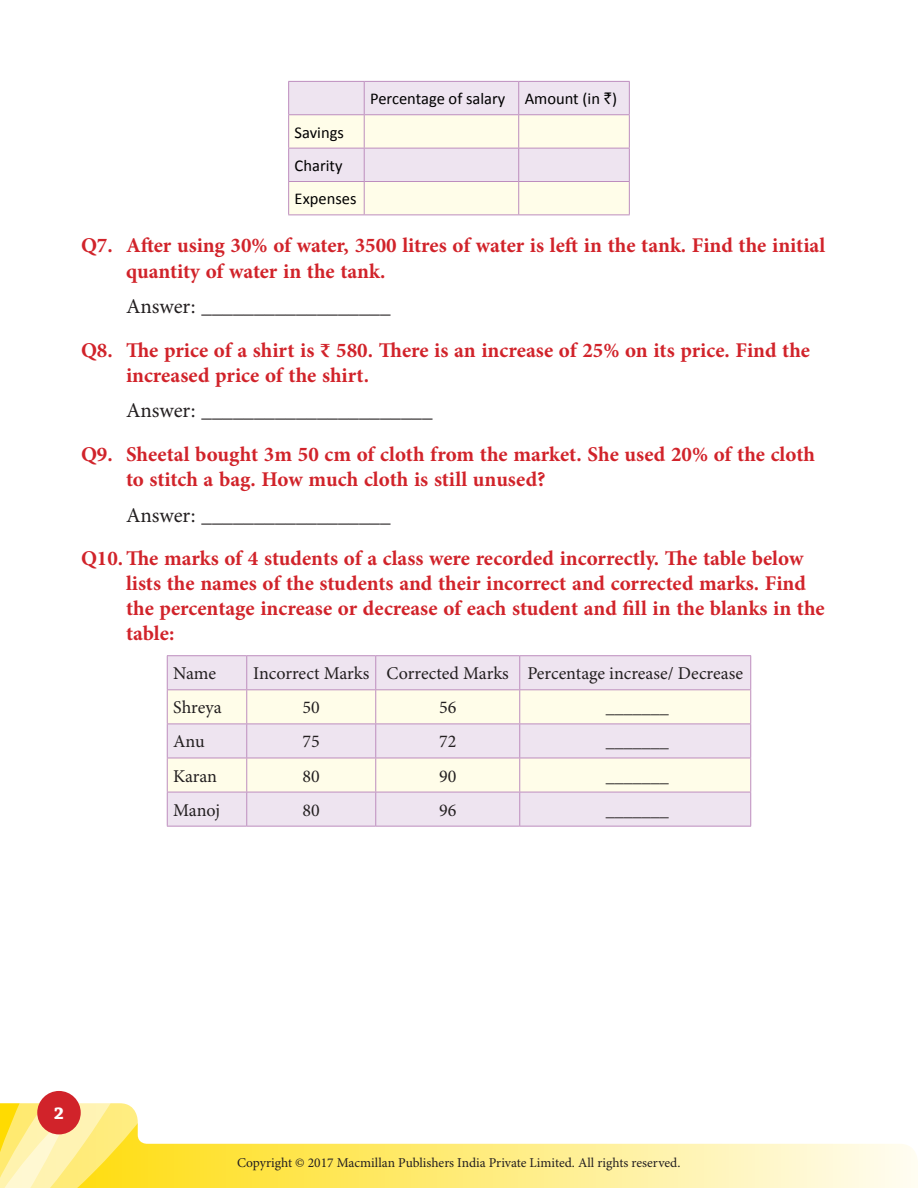
<style>
.page{position:relative;width:918px;height:1188px;background:#fff}
.page>*{position:absolute;margin:0;border:0;box-sizing:border-box;transform-origin:0 0}
.Question{font:700 21px/25.2px "Minion Pro";color:#d1232a}
.body_first{font:21px "Minion Pro";letter-spacing:-.005em;color:#231f20}
.t1{font:18px "Minion Pro";letter-spacing:-.005em;color:#231f20}
.t2{font:700 18px "Chaparral Pro";color:#fff}
.t3{font:16.5px "Calibri";color:#000}
.t4{font:13.5px "Minion Pro";color:#231f20}
.s1{font-family:"Rupee"}
</style>
<div class="page">
<svg style="left:189px;top:1143px;width:729px;height:45px;background:#ffef92"></svg>
<svg style="left:0;top:1091px;width:189px;height:97px"></svg>
<div style="left:37px;top:1091px;width:44px;height:43px;background:#d1232a;border-radius:50%"></div>
<svg style="left:289px;top:82px;width:340px;height:132px;background:#f6efec"></svg>
<hr style="left:288px;top:81px;width:76px;height:1px;background:#bd8dbe">
<hr style="left:288px;top:82px;width:1px;height:32px;background:#bd8dbe">
<hr style="left:364px;top:81px;width:155px;height:1px;background:#bd8dbe">
<hr style="left:364px;top:82px;width:1px;height:32px;background:#bd8dbe">
<hr style="left:519px;top:81px;width:111px;height:1px;background:#bd8dbe">
<hr style="left:518px;top:82px;width:1px;height:32px;background:#bd8dbe">
<hr style="left:629px;top:82px;width:1px;height:32px;background:#bd8dbe">
<hr style="left:288px;top:114px;width:76px;height:1px;background:#bd8dbe">
<hr style="left:288px;top:115px;width:1px;height:33px;background:#bd8dbe">
<hr style="left:364px;top:114px;width:155px;height:1px;background:#bd8dbe">
<hr style="left:364px;top:115px;width:1px;height:33px;background:#bd8dbe">
<hr style="left:519px;top:114px;width:111px;height:1px;background:#bd8dbe">
<hr style="left:518px;top:115px;width:1px;height:33px;background:#bd8dbe">
<hr style="left:629px;top:115px;width:1px;height:33px;background:#bd8dbe">
<hr style="left:288px;top:148px;width:76px;height:1px;background:#bd8dbe">
<hr style="left:288px;top:148px;width:1px;height:33px;background:#bd8dbe">
<hr style="left:364px;top:148px;width:155px;height:1px;background:#bd8dbe">
<hr style="left:364px;top:148px;width:1px;height:33px;background:#bd8dbe">
<hr style="left:519px;top:148px;width:111px;height:1px;background:#bd8dbe">
<hr style="left:518px;top:148px;width:1px;height:33px;background:#bd8dbe">
<hr style="left:629px;top:148px;width:1px;height:33px;background:#bd8dbe">
<hr style="left:288px;top:181px;width:76px;height:1px;background:#bd8dbe">
<hr style="left:288px;top:182px;width:1px;height:32px;background:#bd8dbe">
<hr style="left:364px;top:181px;width:155px;height:1px;background:#bd8dbe">
<hr style="left:364px;top:182px;width:1px;height:32px;background:#bd8dbe">
<hr style="left:519px;top:181px;width:111px;height:1px;background:#bd8dbe">
<hr style="left:518px;top:182px;width:1px;height:32px;background:#bd8dbe">
<hr style="left:629px;top:182px;width:1px;height:32px;background:#bd8dbe">
<hr style="left:288px;top:214px;width:76px;height:1px;background:#bd8dbe">
<hr style="left:364px;top:214px;width:155px;height:1px;background:#bd8dbe">
<hr style="left:519px;top:214px;width:111px;height:1px;background:#bd8dbe">
<div style="left:168px;top:656px;width:582px;height:170px;background:#eee4f0"></div>
<svg style="left:168px;top:690px;width:582px;height:102px;background:#f8f2ea"></svg>
<hr style="left:167px;top:792px;width:1px;height:34px;background:#bd8dbe">
<hr style="left:246px;top:792px;width:1px;height:34px;background:#bd8dbe">
<hr style="left:375px;top:792px;width:1px;height:34px;background:#bd8dbe">
<hr style="left:519px;top:792px;width:1px;height:34px;background:#bd8dbe">
<hr style="left:750px;top:792px;width:1px;height:34px;background:#bd8dbe">
<hr style="left:167px;top:826px;width:80px;height:1px;background:#bd8dbe">
<hr style="left:247px;top:826px;width:129px;height:1px;background:#bd8dbe">
<hr style="left:376px;top:826px;width:144px;height:1px;background:#bd8dbe">
<hr style="left:520px;top:826px;width:231px;height:1px;background:#bd8dbe">
<hr style="left:167px;top:655px;width:80px;height:1px;background:#bd8dbe">
<hr style="left:167px;top:656px;width:1px;height:33px;background:#bd8dbe">
<hr style="left:247px;top:655px;width:129px;height:1px;background:#bd8dbe">
<hr style="left:246px;top:656px;width:1px;height:33px;background:#bd8dbe">
<hr style="left:376px;top:655px;width:144px;height:1px;background:#bd8dbe">
<hr style="left:375px;top:656px;width:1px;height:33px;background:#bd8dbe">
<hr style="left:520px;top:655px;width:231px;height:1px;background:#bd8dbe">
<hr style="left:519px;top:656px;width:1px;height:33px;background:#bd8dbe">
<hr style="left:750px;top:656px;width:1px;height:33px;background:#bd8dbe">
<hr style="left:167px;top:689px;width:80px;height:1px;background:#bd8dbe">
<hr style="left:167px;top:690px;width:1px;height:34px;background:#bd8dbe">
<hr style="left:247px;top:689px;width:129px;height:1px;background:#bd8dbe">
<hr style="left:246px;top:690px;width:1px;height:34px;background:#bd8dbe">
<hr style="left:376px;top:689px;width:144px;height:1px;background:#bd8dbe">
<hr style="left:375px;top:690px;width:1px;height:34px;background:#bd8dbe">
<hr style="left:520px;top:689px;width:231px;height:1px;background:#bd8dbe">
<hr style="left:519px;top:690px;width:1px;height:34px;background:#bd8dbe">
<hr style="left:750px;top:690px;width:1px;height:34px;background:#bd8dbe">
<hr style="left:167px;top:724px;width:80px;height:1px;background:#bd8dbe">
<hr style="left:167px;top:724px;width:1px;height:34px;background:#bd8dbe">
<hr style="left:247px;top:724px;width:129px;height:1px;background:#bd8dbe">
<hr style="left:246px;top:724px;width:1px;height:34px;background:#bd8dbe">
<hr style="left:376px;top:724px;width:144px;height:1px;background:#bd8dbe">
<hr style="left:375px;top:724px;width:1px;height:34px;background:#bd8dbe">
<hr style="left:520px;top:724px;width:231px;height:1px;background:#bd8dbe">
<hr style="left:519px;top:724px;width:1px;height:34px;background:#bd8dbe">
<hr style="left:750px;top:724px;width:1px;height:34px;background:#bd8dbe">
<hr style="left:167px;top:758px;width:80px;height:1px;background:#bd8dbe">
<hr style="left:167px;top:758px;width:1px;height:34px;background:#bd8dbe">
<hr style="left:247px;top:758px;width:129px;height:1px;background:#bd8dbe">
<hr style="left:246px;top:758px;width:1px;height:34px;background:#bd8dbe">
<hr style="left:376px;top:758px;width:144px;height:1px;background:#bd8dbe">
<hr style="left:375px;top:758px;width:1px;height:34px;background:#bd8dbe">
<hr style="left:520px;top:758px;width:231px;height:1px;background:#bd8dbe">
<hr style="left:519px;top:758px;width:1px;height:34px;background:#bd8dbe">
<hr style="left:750px;top:758px;width:1px;height:34px;background:#bd8dbe">
<hr style="left:167px;top:792px;width:80px;height:1px;background:#bd8dbe">
<hr style="left:247px;top:792px;width:129px;height:1px;background:#bd8dbe">
<hr style="left:376px;top:792px;width:144px;height:1px;background:#bd8dbe">
<hr style="left:520px;top:792px;width:231px;height:1px;background:#bd8dbe">
<p class="t3" style="left:370px;top:88px;width:137px">Percentage of salary</p>
<p class="t3" style="left:525px;top:88px;width:94px">Amount (in <span class="s1">`</span>)</p>
<p class="t3" style="left:295px;top:122px;width:51px">Savings</p>
<p class="t3" style="left:295px;top:155px;width:49px">Charity</p>
<p class="t3" style="left:295px;top:188px;width:63px">Expenses</p>
<p class="Question" style="left:126px;top:233px;width:701px;text-indent:-45px">Q7. After using 30% of water, 3500 litres of water is left in the tank. Find the initial quantity of water in the tank.</p>
<p class="body_first" style="left:126px;top:294px;width:266px">Answer: __________________</p>
<p class="Question" style="left:126px;top:337px;width:686px;text-indent:-45px">Q8. The price of a shirt is ₹ 580. There is an increase of 25% on its price. Find the increased price of the shirt.</p>
<p class="body_first" style="left:126px;top:398px;width:308px">Answer: ______________________</p>
<p class="Question" style="left:126px;top:441px;width:691px;text-indent:-45px">Q9. Sheetal bought 3m 50 cm of cloth from the market. She used 20% of the cloth to stitch a bag. How much cloth is still unused?</p>
<p class="body_first" style="left:126px;top:502px;width:266px">Answer: __________________</p>
<p class="Question" style="left:126px;top:545px;width:700px;text-indent:-45px">Q10.The marks of 4 students of a class were recorded incorrectly. The table below lists the names of the students and their incorrect and corrected marks. Find the percentage increase or decrease of each student and fill in the blanks in the table:</p>
<p class="t1" style="left:173px;top:663px;width:44px">Name</p>
<p class="t1" style="left:253px;top:663px;width:118px">Incorrect Marks</p>
<p class="t1" style="left:387px;top:663px;width:124px">Corrected Marks</p>
<p class="t1" style="left:527px;top:663px;width:217px">Percentage increase/ Decrease</p>
<p class="t1" style="left:173px;top:697px;width:50px">Shreya</p>
<p class="t1" style="left:303px;top:697px;width:19px">50</p>
<p class="t1" style="left:439px;top:697px;width:19px">56</p>
<p class="t1" style="left:606px;top:697px;width:64px">_______</p>
<p class="t1" style="left:173px;top:731px;width:33px">Anu</p>
<p class="t1" style="left:303px;top:731px;width:19px">75</p>
<p class="t1" style="left:439px;top:731px;width:19px">72</p>
<p class="t1" style="left:606px;top:731px;width:64px">_______</p>
<p class="t1" style="left:173px;top:765px;width:45px">Karan</p>
<p class="t1" style="left:303px;top:765px;width:19px">80</p>
<p class="t1" style="left:439px;top:765px;width:19px">90</p>
<p class="t1" style="left:606px;top:765px;width:64px">_______</p>
<p class="t1" style="left:173px;top:799px;width:48px">Manoj</p>
<p class="t1" style="left:303px;top:799px;width:19px">80</p>
<p class="t1" style="left:439px;top:799px;width:19px">96</p>
<p class="t1" style="left:606px;top:799px;width:64px">_______</p>
<p class="t2" style="left:54px;top:1103px;width:12px">2</p>
<p class="t4" style="left:237px;top:1155px;width:445px">Copyright © 2017 Macmillan Publishers India Private Limited. All rights reserved.</p>
</div>
